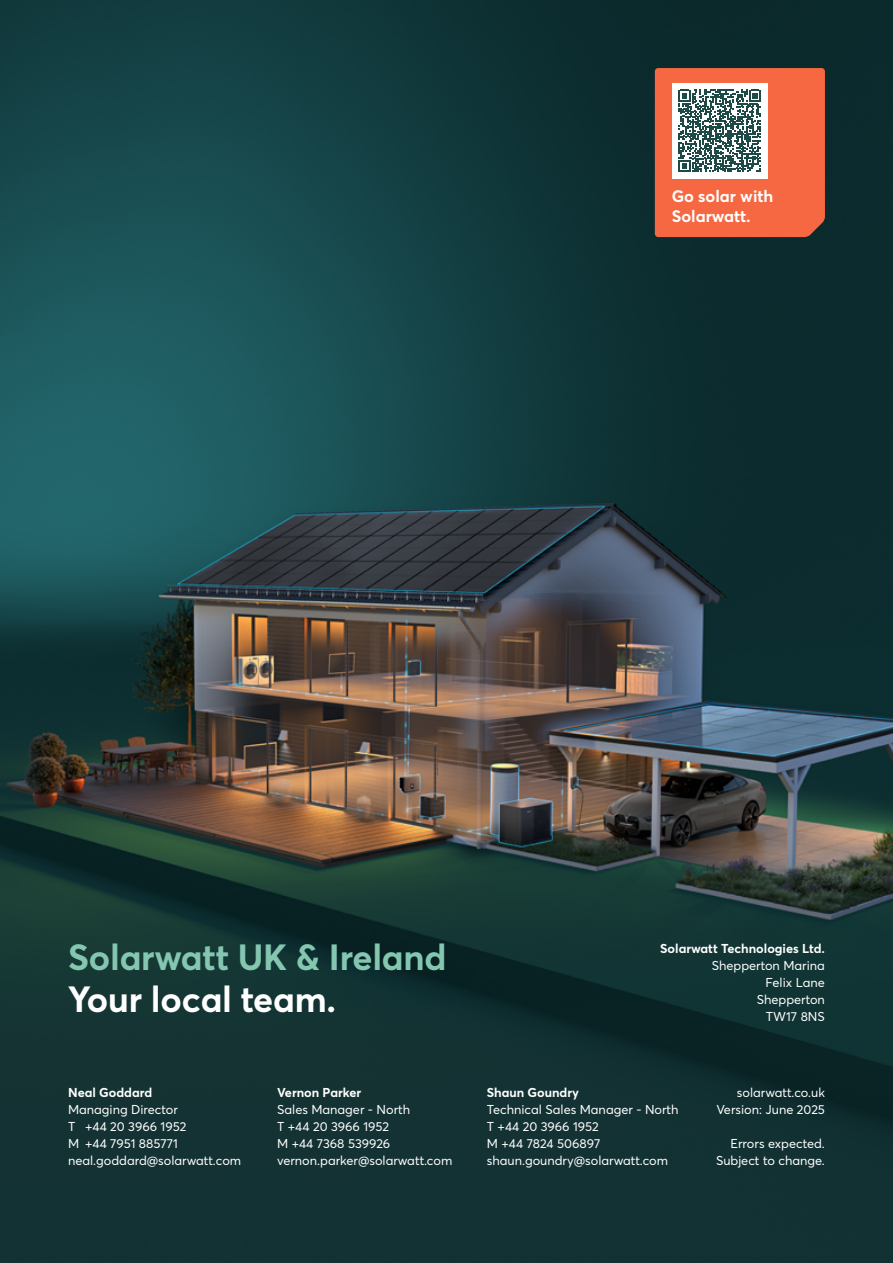
<style>
.page{position:relative;width:893px;height:1263px;background:#fff}
.page>*{position:absolute;margin:0;border:0;box-sizing:border-box;transform-origin:0 0}
.t1{font:700 36px "Averta";letter-spacing:-.005em;color:#84c6b0}
.t2{font:700 36px "Averta";letter-spacing:-.005em;color:#fff}
.t3{font:700 16.5px/19.8px "Averta";color:#fff}
.t4{font:12.75px/17px "Averta";color:#fff;text-align:right}
.t5{font:700 12.75px "Averta";color:#fff}
</style>
<div class="page">
<img style="left:0;top:0;width:893px;height:1263px">
<svg style="left:655px;top:68px;width:170px;height:169px"></svg>
<p class="t3" style="left:672px;top:185px;width:103px">Go solar with<br>Solarwatt.</p>
<h1 class="t1" style="left:68px;top:931px;width:380px">Solarwatt UK &amp; Ireland</h1>
<h1 class="t2" style="left:68px;top:974px;width:270px">Your local team.</h1>
<p class="t5" style="left:68px;top:1084px;width:86px">Neal Goddard</p>
<p class="t4" style="left:68px;top:1101px;width:175px;text-align:left">Managing Director<br>T +44 20 3966 1952<br>M +44 7951 885771 neal.goddard@solarwatt.com</p>
<p class="t5" style="left:277px;top:1084px;width:86px">Vernon Parker</p>
<p class="t4" style="left:277px;top:1101px;width:177px;text-align:left">Sales Manager - North<br>T +44 20 3966 1952<br>M +44 7368 539926 vernon.parker@solarwatt.com</p>
<p class="t5" style="left:660px;top:939px;width:166px">Solarwatt Technologies Ltd.</p>
<p class="t4" style="left:712px;top:956px;width:115px">Shepperton Marina<br>Felix Lane<br>Shepperton<br>TW17 8NS</p>
<p class="t5" style="left:487px;top:1084px;width:94px">Shaun Goundry</p>
<p class="t4" style="left:487px;top:1101px;width:193px;text-align:left">Technical Sales Manager - North<br>T +44 20 3966 1952<br>M +44 7824 506897 shaun.goundry@solarwatt.com</p>
<p class="t4" style="left:716px;top:1084px;width:110px">solarwatt.co.uk<br>Version: June 2025</p>
<p class="t4" style="left:716px;top:1135px;width:110px">Errors expected.<br>Subject to change.</p>
</div>
